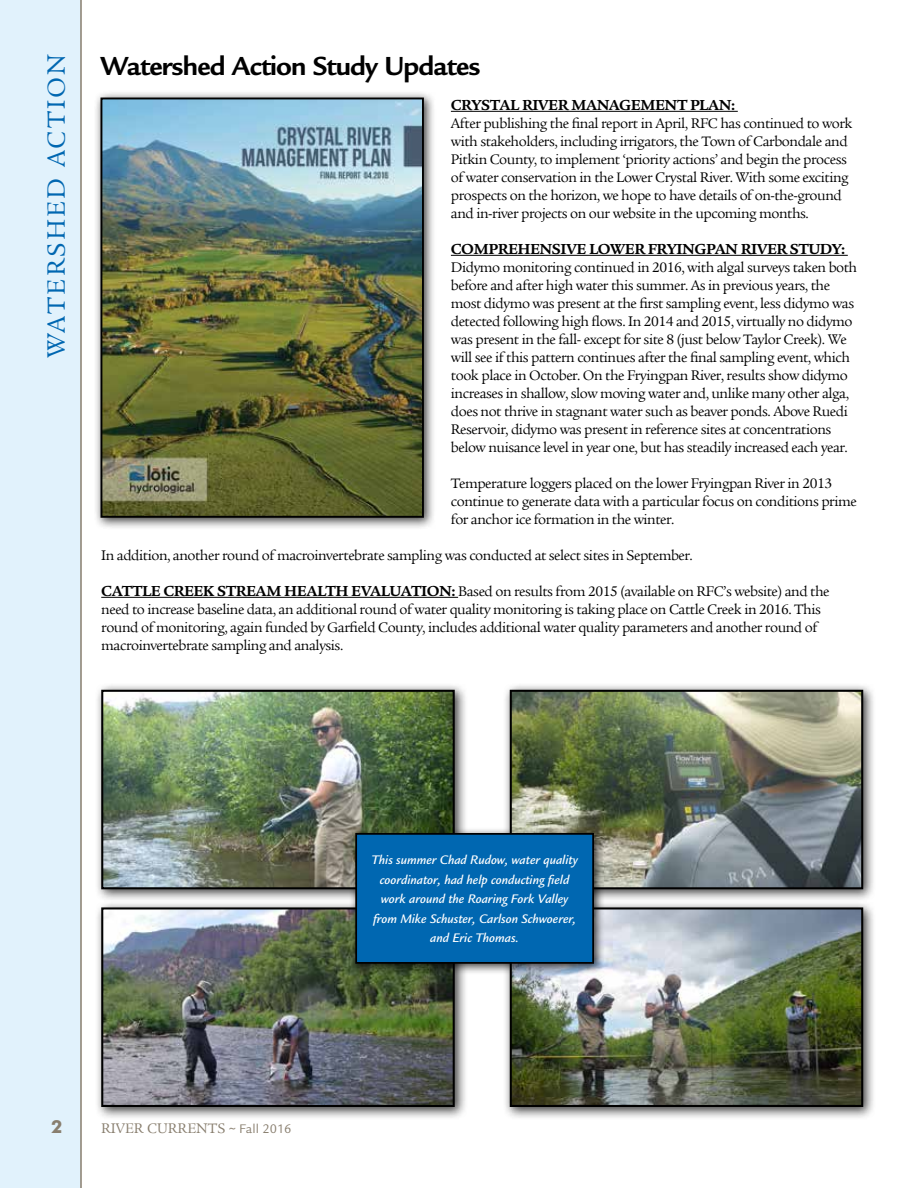
<style>
.page{position:relative;width:918px;height:1188px;background:#fff}
.page>*{position:absolute;margin:0;border:0;box-sizing:border-box;transform-origin:0 0}
.t1{font:700 28.5px "Legacy Sans";letter-spacing:-.03em;color:#000}
.t2{font:27px "Legacy Serif";letter-spacing:.08em;color:#0067b1}
.t3{font:700 18px "Futura BT";color:#887e6e}
.t4{font:700 15.75px "Legacy Serif";letter-spacing:-.03em;color:#000}
.t5{font:15px/18px "Legacy Serif";letter-spacing:-.03em;color:#000}
.t6{font:15px "Legacy Serif";color:#887e6e}
.t7{font:italic 500 13.5px/19.5px "Legacy Sans";color:#fff;text-align:center}
.s1{font-weight:700;font-size:15.75px}
.s2{font-family:"Legacy Sans";font-size:13.5px}
</style>
<div class="page">
<div style="left:0;top:0;width:80px;height:1188px;background:#e1f2fc"></div>
<hr style="left:80px;top:0;width:2px;height:1188px;background:#887e6e">
<hr style="left:451px;top:111px;width:287px;height:1px;background:#000">
<hr style="left:451px;top:255px;width:397px;height:1px;background:#000">
<hr style="left:101px;top:597px;width:357px;height:1px;background:#000">
<div style="left:94px;top:91px;width:343px;height:439px;background:#000;opacity:.75"></div>
<img style="left:103px;top:101px;width:318px;height:414px">
<div style="left:100px;top:98px;width:324px;height:420px;border:2px solid #000"></div>
<div style="left:503px;top:683px;width:373px;height:219px;background:#000;opacity:.75"></div>
<img style="left:513px;top:693px;width:347px;height:193px">
<div style="left:510px;top:690px;width:353px;height:199px;border:2px solid #000"></div>
<div style="left:94px;top:683px;width:374px;height:219px;background:#000;opacity:.75"></div>
<img style="left:104px;top:693px;width:348px;height:193px">
<div style="left:101px;top:690px;width:354px;height:199px;border:2px solid #000"></div>
<div style="left:94px;top:900px;width:374px;height:220px;background:#000;opacity:.75"></div>
<img style="left:104px;top:910px;width:348px;height:194px">
<div style="left:101px;top:907px;width:354px;height:200px;border:2px solid #000"></div>
<div style="left:503px;top:900px;width:373px;height:220px;background:#000;opacity:.75"></div>
<img style="left:513px;top:910px;width:347px;height:194px">
<div style="left:510px;top:907px;width:353px;height:200px;border:2px solid #000"></div>
<div style="left:349px;top:827px;width:256px;height:148px;background:#000;opacity:.75"></div>
<div style="left:356px;top:834px;width:237px;height:129px;background:#0067b1"></div>
<div style="left:355px;top:833px;width:239px;height:131px;border:2px solid #000"></div>
<h2 class="t2" style="left:41px;top:358px;width:306px;rotate:-90deg">WATERSHED ACTION</h2>
<h1 class="t1" style="left:100px;top:50px;width:382px">Watershed Action Study Updates</h1>
<p class="t4" style="left:451px;top:96px;width:286px">CRYSTAL RIVER MANAGEMENT PLAN:</p>
<p class="t5" style="left:451px;top:114px;width:403px">After publishing the final report in April, RFC has continued to work with stakeholders, including irrigators, the Town of Carbondale and Pitkin County, to implement ‘priority actions’ and begin the process of water conservation in the Lower Crystal River. With some exciting prospects on the horizon, we hope to have details of on-the-ground and in-river projects on our website in the upcoming months.</p>
<p class="t4" style="left:451px;top:240px;width:396px">COMPREHENSIVE LOWER FRYINGPAN RIVER STUDY:</p>
<p class="t5" style="left:451px;top:258px;width:408px">Didymo monitoring continued in 2016, with algal surveys taken both before and after high water this summer. As in previous years, the most didymo was present at the first sampling event, less didymo was detected following high flows. In 2014 and 2015, virtually no didymo was present in the fall- except for site 8 (just below Taylor Creek). We will see if this pattern continues after the final sampling event, which took place in October. On the Fryingpan River, results show didymo increases in shallow, slow moving water and, unlike many other alga, does not thrive in stagnant water such as beaver ponds. Above Ruedi Reservoir, didymo was present in reference sites at concentrations below nuisance level in year one, but has steadily increased each year.</p>
<p class="t5" style="left:451px;top:474px;width:407px">Temperature loggers placed on the lower Fryingpan River in 2013 continue to generate data with a particular focus on conditions prime for anchor ice formation in the winter.</p>
<p class="t5" style="left:101px;top:546px;width:593px">In addition, another round of macroinvertebrate sampling was conducted at select sites in September.</p>
<p class="t5" style="left:101px;top:582px;width:730px"><span class="s1">CATTLE CREEK STREAM HEALTH EVALUATION:</span> Based on results from 2015 (available on RFC’s website) and the need to increase baseline data, an additional round of water quality monitoring is taking place on Cattle Creek in 2016. This round of monitoring, again funded by Garfield County, includes additional water quality parameters and another round of macroinvertebrate sampling and analysis.</p>
<p class="t3" style="left:51px;top:1116px;width:13px">2</p>
<p class="t6" style="left:101px;top:1120px;width:192px">RIVER CURRENTS <span class="s2">~ Fall 2016</span></p>
<p class="t7" style="left:371px;top:851px;width:208px">This summer Chad Rudow, water quality coordinator, had help conducting field work around the Roaring Fork Valley from Mike Schuster, Carlson Schwoerer, and Eric Thomas.</p>
</div>
